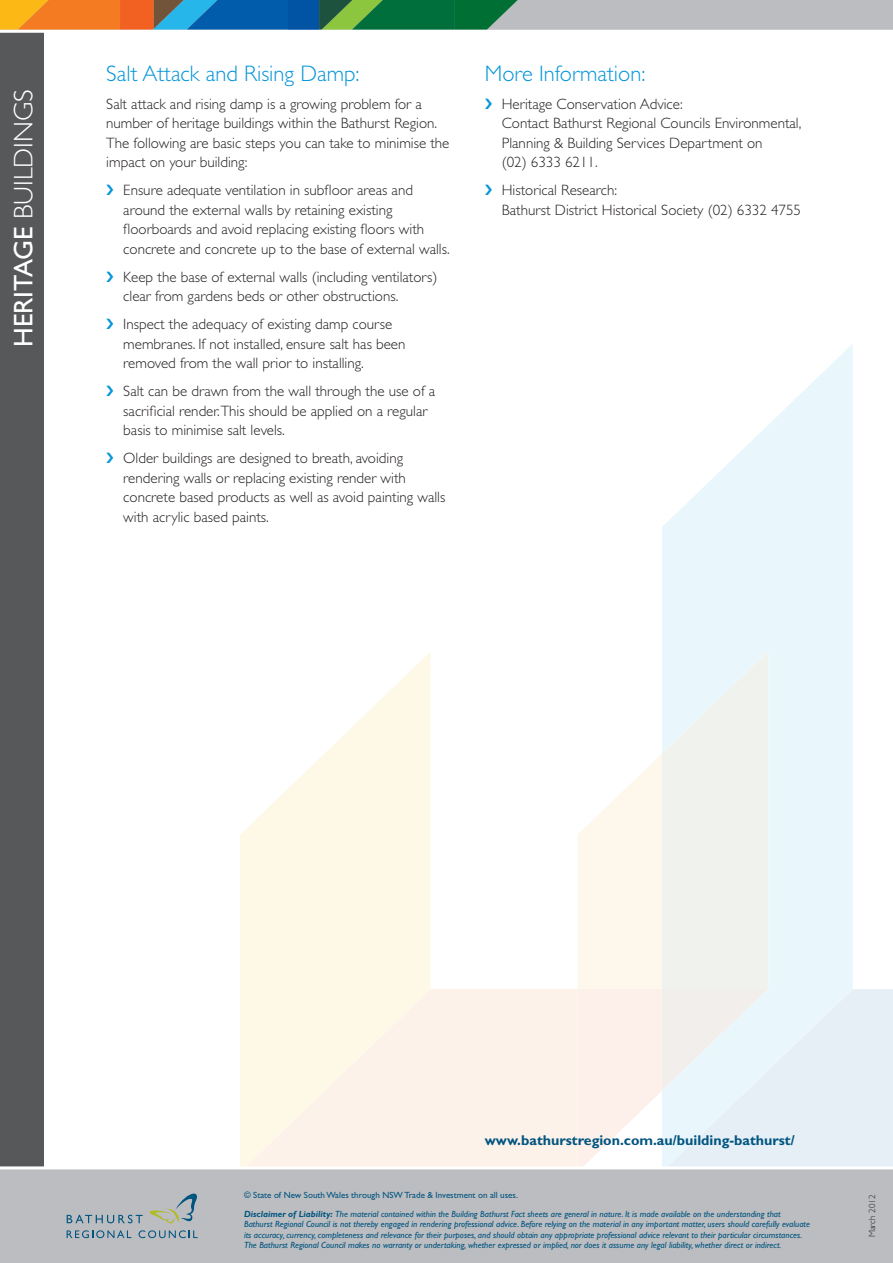
<style>
.page{position:relative;width:893px;height:1263px;background:#fff}
.page>*{position:absolute;margin:0;border:0;box-sizing:border-box;transform-origin:0 0}
.t1{font:300 27px "Gill Sans";color:#fff}
.Heading{font:300 22.5px "Gill Sans";color:#0696d7}
.text{font:300 15px/19.5px "Gill Sans";color:#231f20}
.text-2{font:700 14.25px "Gill Sans";color:#005480}
.text-3{font:italic 9px/10.5px "Gill Sans";color:#005480}
.text-4{font:9px "Gill Sans";color:#005480}
.text-5{font:300 9px "Gill Sans";color:#231f20}
.s1{font-weight:400}
.s2{font-weight:700}
</style>
<div class="page">
<svg style="left:240px;top:652px;width:191px;height:337px;fill:#fef8e7"></svg>
<div style="left:240px;top:989px;width:338px;height:176px;background:#fdf2e9"></div>
<svg style="left:662px;top:344px;width:191px;height:307px;fill:#e9f7fc"></svg>
<svg style="left:578px;top:651px;width:315px;height:514px"></svg>
<div style="left:0;top:27px;width:43px;height:1236px;background:#57585a"></div>
<div style="left:0;top:1165px;width:893px;height:98px;background:#bcbdc0"></div>
<svg style="left:67px;top:1215px;width:76px;height:8px"></svg>
<svg style="left:149px;top:1193px;width:48px;height:31px"></svg>
<svg style="left:67px;top:1230px;width:64px;height:8px"></svg>
<svg style="left:139px;top:1230px;width:59px;height:8px"></svg>
<svg style="left:0;top:0;width:893px;height:34px;background:#94a394"></svg>
<p class="t1" style="left:8px;top:347px;width:259px;rotate:-90deg"><span class="s1">HERITAGE</span> BUILDINGS</p>
<p class="Heading" style="left:106px;top:60px;width:255px">Salt Attack and Rising Damp:</p>
<p class="text" style="left:106px;top:94px;width:345px">Salt attack and rising damp is a growing problem for a number of heritage buildings within the Bathurst Region.<br>The following are basic steps you can take to minimise the impact on your building:</p>
<p class="text" style="left:123px;top:181px;width:328px">Ensure adequate ventilation in subfloor areas and around the external walls by retaining existing floorboards and avoid replacing existing floors with concrete and concrete up to the base of external walls.</p>
<p class="text" style="left:123px;top:267px;width:316px">Keep the base of external walls (including ventilators) clear from gardens beds or other obstructions.</p>
<p class="text" style="left:123px;top:315px;width:284px">Inspect the adequacy of existing damp course membranes. If not installed, ensure salt has been removed from the wall prior to installing.</p>
<p class="text" style="left:123px;top:382px;width:313px">Salt can be drawn from the wall through the use of a sacrificial render.This should be applied on a regular basis to minimise salt levels.</p>
<p class="text" style="left:123px;top:449px;width:324px">Older buildings are designed to breath, avoiding rendering walls or replacing existing render with concrete based products as well as avoid painting walls with acrylic based paints.</p>
<p class="Heading" style="left:485px;top:60px;width:162px">More Information:</p>
<p class="text" style="left:502px;top:94px;width:301px">Heritage Conservation Advice:<br>Contact Bathurst Regional Councils Environmental, Planning &amp; Building Services Department on<br>(02) 6333 6211.</p>
<p class="text" style="left:502px;top:181px;width:301px">Historical Research:<br>Bathurst District Historical Society (02) 6332 4755</p>
<p class="text-2" style="left:485px;top:1131px;width:311px">www.bathurstregion.com.au/building-bathurst/</p>
<p class="text-4" style="left:244px;top:1189px;width:275px">© State of New South Wales through NSW Trade &amp; Investment on all uses.</p>
<p class="text-3" style="left:244px;top:1208px;width:567px"><span class="s2">Disclaimer of Liability:</span> The material contained within the Building Bathurst Fact sheets are general in nature. It is made available on the understanding that Bathurst Regional Council is not thereby engaged in rendering professional advice. Before relying on the material in any important matter, users should carefully evaluate its accuracy, currency, completeness and relevance for their purposes, and should obtain any appropriate professional advice relevant to their particular circumstances.<br>The Bathurst Regional Council makes no warranty or undertaking, whether expressed or implied, nor does it assume any legal liability, whether direct or indirect.</p>
<p class="text-5" style="left:867px;top:1237px;width:44px;rotate:-90deg">March 2012</p>
</div>
